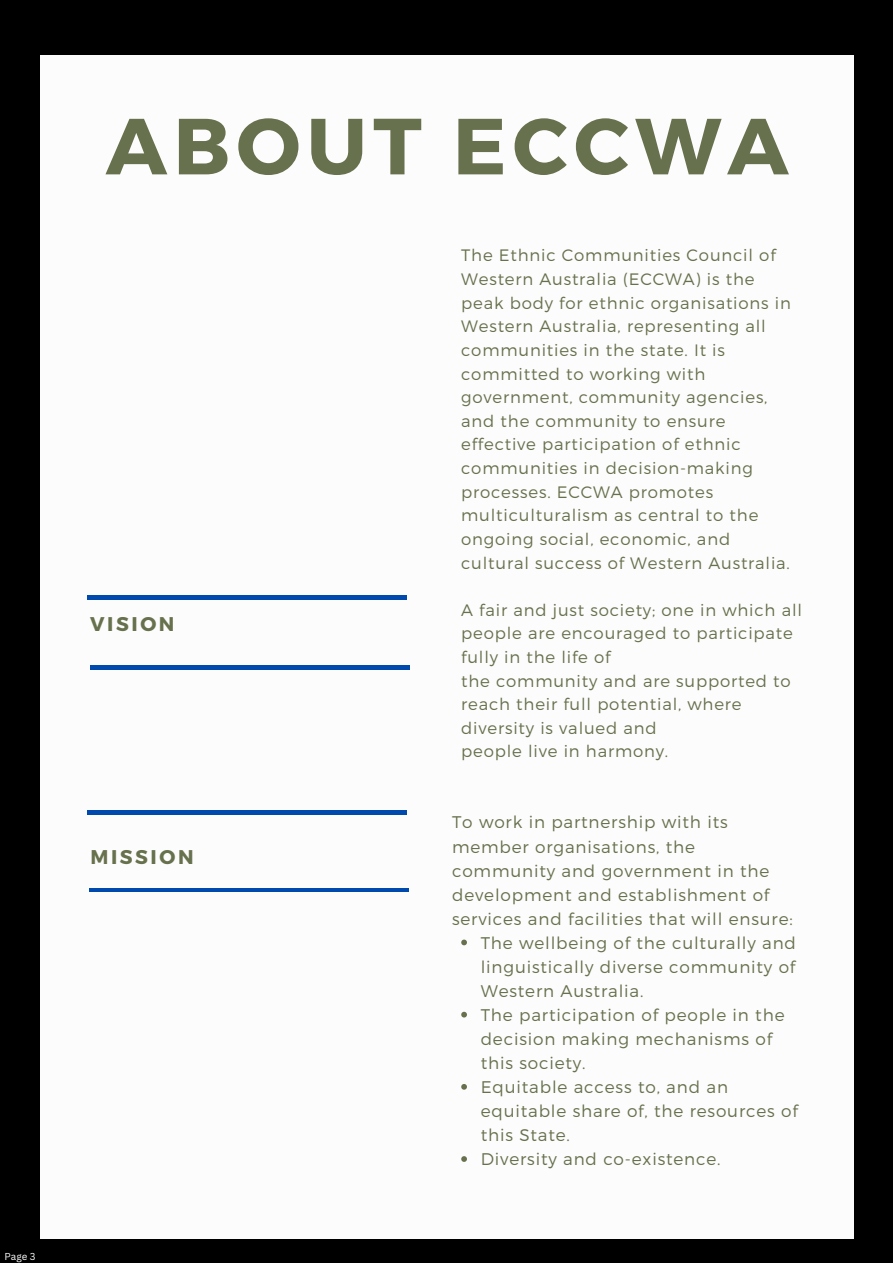
<style>
.page{position:relative;width:893px;height:1264px;background:#fff}
.page>*{position:absolute;margin:0;border:0;box-sizing:border-box;transform-origin:0 0}
.t1{font:700 79.35px "Montserrat";letter-spacing:.08em;color:#67714d}
.t2{font:700 19.8px "Montserrat";letter-spacing:.13em;color:#67714d}
.t3{font:300 16.8px/24px "Montserrat";letter-spacing:.05em;color:#67714d}
.t4{font:300 16.5px/23.5px "Montserrat";letter-spacing:.05em;color:#67714d}
.t5{font:9.75px "Canva Sans";color:#fcfdfd}
</style>
<div class="page">
<div style="left:0;top:0;width:892px;height:1262px;background:#000"></div>
<div style="left:40px;top:55px;width:813px;height:1183px;background:#fcfcfc"></div>
<hr style="left:88px;top:595px;width:319px;height:4px;background:#004aad">
<hr style="left:90px;top:666px;width:319px;height:3px;background:#004aad">
<hr style="left:88px;top:810px;width:319px;height:4px;background:#004aad">
<hr style="left:89px;top:888px;width:319px;height:3px;background:#004aad">
<svg style="left:461px;top:939px;width:6px;height:6px"></svg>
<svg style="left:461px;top:1011px;width:6px;height:6px"></svg>
<svg style="left:461px;top:1084px;width:6px;height:5px"></svg>
<svg style="left:461px;top:1156px;width:6px;height:5px"></svg>
<p class="t5" style="left:5px;top:1249px;width:32px">Page 3</p>
<p class="t1" style="left:106px;top:94px;width:684px">ABOUT ECCWA</p>
<p class="t2" style="left:90px;top:611px;width:86px">VISION</p>
<p class="t2" style="left:90px;top:843px;width:105px">MISSION</p>
<p class="t4" style="left:461px;top:243px;width:331px">The Ethnic Communities Council of Western Australia (ECCWA) is the peak body for ethnic organisations in Western Australia, representing all communities in the state. It is committed to working with government, community agencies, and the community to ensure effective participation of ethnic communities in decision-making processes. ECCWA promotes multiculturalism as central to the ongoing social, economic, and cultural success of Western Australia.</p>
<p class="t4" style="left:461px;top:597px;width:342px">A fair and just society; one in which all people are encouraged to participate fully in the life of</p>
<p class="t4" style="left:461px;top:668px;width:331px">the community and are supported to reach their full potential, where diversity is valued and</p>
<p class="t4" style="left:461px;top:739px;width:208px">people live in harmony.</p>
<p class="t3" style="left:452px;top:809px;width:319px">To work in partnership with its member organisations, the community and government in the</p>
<p class="t3" style="left:452px;top:881px;width:342px">development and establishment of services and facilities that will ensure:</p>
<p class="t3" style="left:480px;top:929px;width:317px;text-align:justify">The wellbeing of the culturally and linguistically diverse community of Western Australia.</p>
<p class="t3" style="left:480px;top:1002px;width:305px">The participation of people in the decision making mechanisms of this society.</p>
<p class="t3" style="left:480px;top:1074px;width:318px">Equitable access to, and an equitable share of, the resources of this State.</p>
<p class="t3" style="left:480px;top:1146px;width:241px">Diversity and co-existence.</p>
</div>
